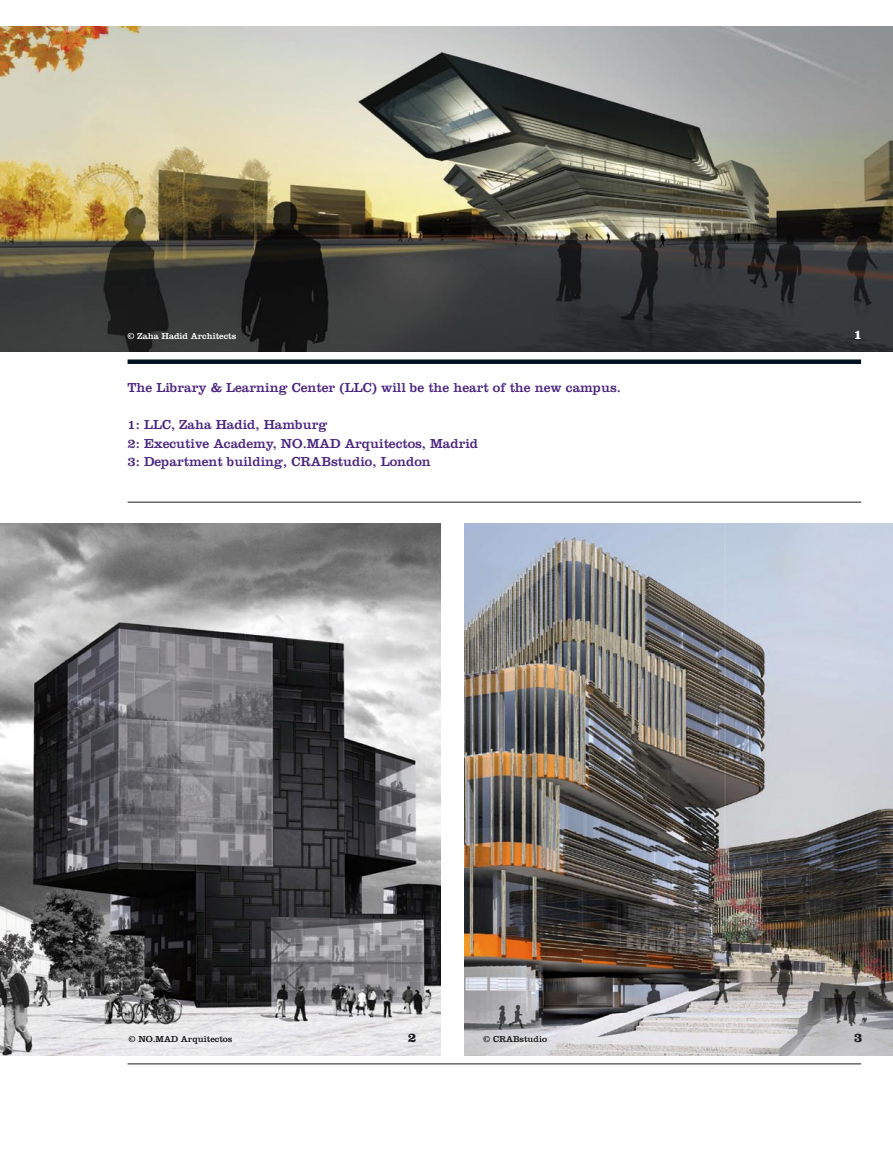
<style>
.page{position:relative;width:893px;height:1149px;background:#fff}
.page>*{position:absolute;margin:0;border:0;box-sizing:border-box;transform-origin:0 0}
.Vorspann{font:13.5px/18.5px "Clarendon LT Std";color:#4b2582}
.t1{font:700 13.5px "Clarendon LT Std";color:#1a171b}
.t2{font:700 13.5px "Clarendon LT Std";color:#fff}
.Vorspann-2{font:9px "Clarendon LT Std";color:#1a171b}
.Vorspann-3{font:9px "Clarendon LT Std";color:#fff}
</style>
<div class="page">
<hr style="left:128px;top:1063px;width:733px;height:1px;background:#1a171b">
<div style="left:128px;top:359px;width:733px;height:5px;background:#00121e"></div>
<hr style="left:128px;top:501px;width:733px;height:1px;background:#1a171b">
<img style="left:0;top:27px;width:893px;height:324px">
<img style="left:0;top:523px;width:441px;height:531px">
<img style="left:465px;top:523px;width:428px;height:531px">
<p class="Vorspann-3" style="left:127px;top:330px;width:110px">© Zaha Hadid Architects</p>
<p class="t2" style="left:854px;top:326px;width:10px">1</p>
<p class="Vorspann" style="left:128px;top:378px;width:495px">The Library &amp; Learning Center (LLC) will be the heart of the new campus.</p>
<p class="Vorspann" style="left:128px;top:415px;width:201px">1: LLC, Zaha Hadid, Hamburg</p>
<p class="Vorspann" style="left:128px;top:433px;width:352px">2: Executive Academy, NO.MAD Arquitectos, Madrid<br>3: Department building, CRABstudio, London</p>
<p class="Vorspann-2" style="left:128px;top:1032px;width:105px">© NO.MAD Arquitectos</p>
<p class="t1" style="left:408px;top:1028px;width:10px">2</p>
<p class="Vorspann-2" style="left:483px;top:1033px;width:65px">© CRABstudio</p>
<p class="t1" style="left:854px;top:1028px;width:10px">3</p>
</div>
